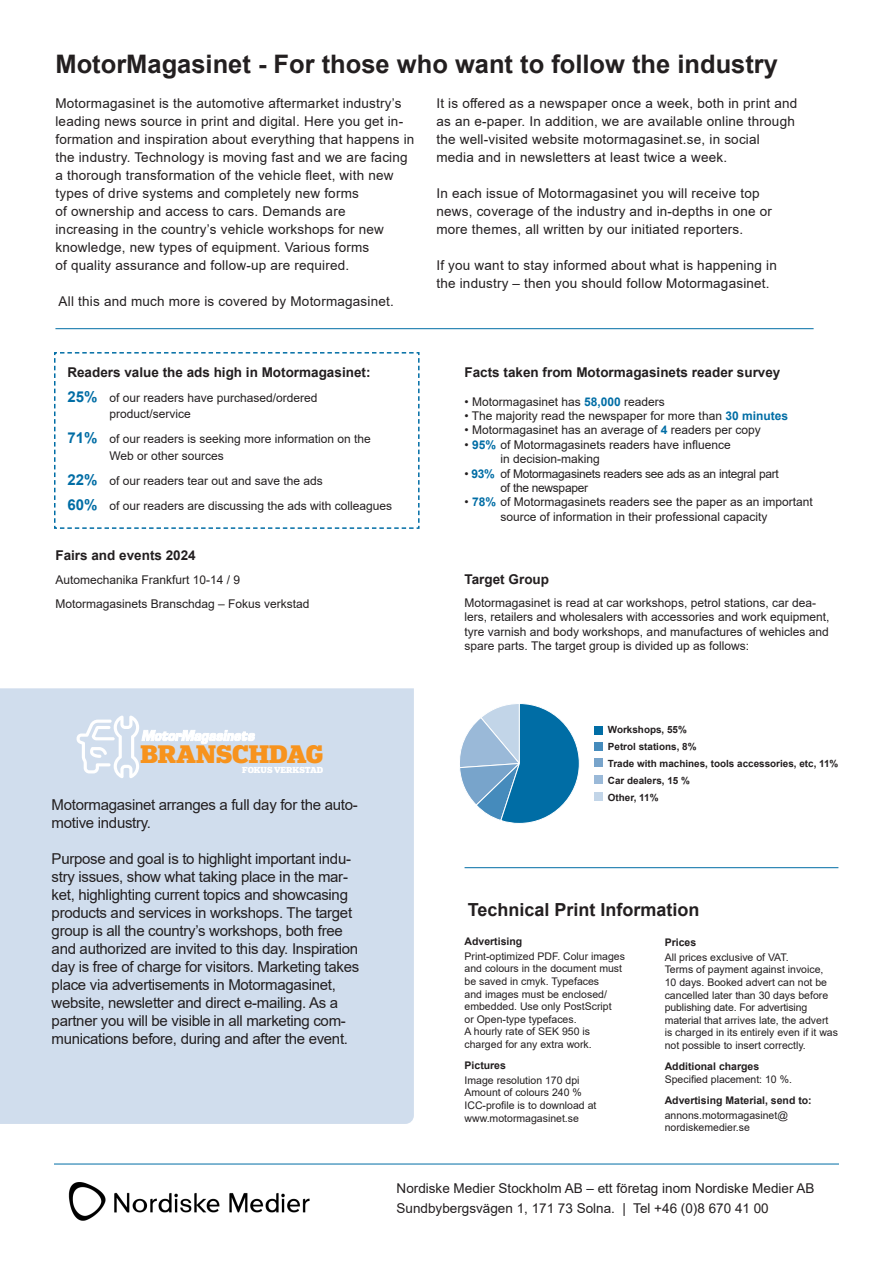
<style>
.page{position:relative;width:893px;height:1263px;background:#fff}
.page>*{position:absolute;margin:0;border:0;box-sizing:border-box;transform-origin:0 0}
.bröd{font:700 25.5px "Arial";color:#231f20}
.t1{font:900 24px "Popular";color:#f7931d}
.rubbe{font:700 18px "Arial";color:#231f20}
.bröd-2{font:15px/18px "Arial";letter-spacing:-.02em;color:#231f20}
.bröd-3{font:13.5px/18px "Arial";letter-spacing:.015em;color:#231f20}
.bröd-4{font:700 13.5px "Arial";color:#231f20}
.bröd-5{font:12px/14.4px "Arial";color:#231f20}
.bröd-6{font:12px/14.4px "Arial";letter-spacing:-.025em;color:#231f20}
.bröd-7{font:10.5px/12.6px "Arial";color:#231f20}
.underrubbe{font:700 10.5px "Arial";color:#231f20}
.underrubbe-2{font:10.5px/12.6px "Arial";color:#231f20}
.bröd-8{font:700 10.5px "Arial";color:#231f20}
.bröd-9{font:700 9.9px "Arial";color:#231f20}
.t2{font:900 8.25px "Popular";letter-spacing:-.005em;color:#fff}
.s1{font-weight:700;font-size:15px;color:#006da5}
.s2{font-weight:700;color:#006da5}
</style>
<div class="page">
<div style="left:0;top:688px;width:414px;height:436px;background:#d0dded"></div>
<hr style="left:54px;top:1164px;width:785px;height:1px;background:#006da5">
<hr style="left:55px;top:328px;width:759px;height:1px;background:#006da5">
<hr style="left:465px;top:867px;width:373px;height:1px;background:#006da5">
<svg style="left:460px;top:703px;width:120px;height:121px"></svg>
<img style="left:68px;top:1182px;width:242px;height:39px">
<svg style="left:77px;top:715px;width:178px;height:63px"></svg>
<div style="left:594px;top:726px;width:8px;height:9px;background:#006da5"></div>
<div style="left:594px;top:793px;width:8px;height:8px;background:#c2d5e8"></div>
<div style="left:594px;top:775px;width:8px;height:9px;background:#9ab9d8"></div>
<div style="left:594px;top:759px;width:8px;height:8px;background:#78a4cb"></div>
<div style="left:594px;top:742px;width:8px;height:8px;background:#458bbc"></div>
<svg style="left:54px;top:352px;width:366px;height:177px"></svg>
<p class="bröd" style="left:55px;top:46px;width:724px">MotorMagasinet - For those who want to follow the industry</p>
<p class="bröd-3" style="left:55px;top:94px;width:360px">Motormagasinet is the automotive aftermarket industry’s leading news source in print and digital. Here you get in&shy;formation and inspiration about everything that happens in the industry. Technology is moving fast and we are facing a thorough transformation of the vehicle fleet, with new types of drive systems and completely new forms</p>
<p class="bröd-3" style="left:55px;top:202px;width:292px">of ownership and access to cars. Demands are</p>
<p class="bröd-3" style="left:55px;top:220px;width:330px">increasing in the country’s vehicle workshops for new knowledge, new types of equipment. Various forms</p>
<p class="bröd-3" style="left:55px;top:256px;width:295px">of quality assurance and follow-up are required.</p>
<p class="bröd-3" style="left:59px;top:292px;width:337px">All this and much more is covered by Motormagasinet.</p>
<p class="bröd-3" style="left:436px;top:94px;width:362px">It is offered as a newspaper once a week, both in print and as an e-paper. In addition, we are available online through the well-visited website motormagasinet.se, in social</p>
<p class="bröd-3" style="left:436px;top:148px;width:292px">media and in newsletters at least twice a week.</p>
<p class="bröd-3" style="left:436px;top:184px;width:337px">In each issue of Motormagasinet you will receive top news, coverage of the industry and in-depths in one or more themes, all written by our initiated reporters.</p>
<p class="bröd-3" style="left:436px;top:256px;width:342px">If you want to stay informed about what is happening in the industry – then you should follow Motormagasinet.</p>
<p class="bröd-4" style="left:67px;top:362px;width:305px">Readers value the ads high in Motormagasinet:</p>
<p class="bröd-5" style="left:109px;top:389px;width:210px;line-height:16.5px;text-indent:-42px"><span class="s1">25%</span> of our readers have purchased/ordered product/service</p>
<p class="bröd-5" style="left:109px;top:431px;width:263px;line-height:16.5px;text-indent:-42px"><span class="s1">71%</span> of our readers is seeking more information on the<br>Web or other sources</p>
<p class="bröd-5" style="left:67px;top:473px;width:257px"><span class="s1">22%</span> of our readers tear out and save the ads</p>
<p class="bröd-5" style="left:67px;top:498px;width:326px"><span class="s1">60%</span> of our readers are discussing the ads with colleagues</p>
<p class="bröd-4" style="left:55px;top:546px;width:142px">Fairs and events 2024</p>
<p class="bröd-5" style="left:55px;top:572px;width:186px">Automechanika Frankfurt 10-14 / 9</p>
<p class="bröd-5" style="left:55px;top:596px;width:256px">Motormagasinets Branschdag – Fokus verkstad</p>
<p class="bröd-4" style="left:465px;top:363px;width:317px">Facts taken from Motormagasinets reader survey</p>
<p class="bröd-5" style="left:465px;top:394px;width:202px">• Motormagasinet has <span class="s2">58,000</span> readers</p>
<p class="bröd-5" style="left:465px;top:408px;width:325px">• The majority read the newspaper for more than <span class="s2">30 minutes</span></p>
<p class="bröd-5" style="left:465px;top:423px;width:298px">• Motormagasinet has an average of <span class="s2">4</span> readers per copy</p>
<p class="bröd-5" style="left:501px;top:437px;width:232px;text-indent:-36px">• <span class="s2">95%</span> of Motormagasinets readers have influence in decision-making</p>
<p class="bröd-6" style="left:501px;top:466px;width:280px;text-indent:-36px">• <span class="s2">93%</span> of Motormagasinets readers see ads as an integral part of the newspaper</p>
<p class="bröd-5" style="left:501px;top:495px;width:314px;text-indent:-36px">• <span class="s2">78%</span> of Motormagasinets readers see the paper as an important source of information in their professional capacity</p>
<p class="bröd-4" style="left:465px;top:569px;width:86px">Target Group</p>
<p class="bröd-5" style="left:465px;top:595px;width:366px">Motormagasinet is read at car workshops, petrol stations, car dea&shy;lers, retailers and wholesalers with accessories and work equipment, tyre varnish and body workshops, and manufactures of wehicles and spare parts. The target group is divided up as follows:</p>
<p class="t1" style="left:140px;top:738px;width:184px">BRANSCHDAG</p>
<p class="t2" style="left:242px;top:764px;width:83px">FOKUS VERKSTAD</p>
<p class="bröd-2" style="left:52px;top:795px;width:308px">Motormagasinet arranges a full day for the auto&shy;motive industry.</p>
<p class="bröd-2" style="left:52px;top:849px;width:309px">Purpose and goal is to highlight important indu&shy;stry issues, show what taking place in the mar&shy;ket, highlighting current topics and showcasing products and services in workshops. The target group is all the country’s workshops, both free and authorized are invited to this day. Inspiration day is free of charge for visitors. Marketing takes place via advertisements in Motormagasinet, website, newsletter and direct e-mailing. As a partner you will be visible in all marketing com&shy;munications before, during and after the event.</p>
<p class="bröd-9" style="left:608px;top:722px;width:81px">Workshops, 55%</p>
<p class="bröd-9" style="left:608px;top:739px;width:90px">Petrol stations, 8%</p>
<p class="bröd-9" style="left:608px;top:756px;width:232px">Trade with machines, tools accessories, etc, 11%</p>
<p class="bröd-9" style="left:608px;top:773px;width:83px">Car dealers, 15 %</p>
<p class="bröd-9" style="left:608px;top:790px;width:52px">Other, 11%</p>
<p class="rubbe" style="left:468px;top:897px;width:233px">Technical Print Information</p>
<p class="underrubbe" style="left:665px;top:935px;width:33px">Prices</p>
<p class="bröd-7" style="left:665px;top:951px;width:175px">All prices exclusive of VAT.<br>Terms of payment against invoice,<br>10 days. Booked advert can not be cancelled later than 30 days before publishing date. For advertising material that arrives late, the advert is charged in its entirely even if it was not possible to insert correctly.</p>
<p class="bröd-8" style="left:665px;top:1059px;width:96px">Additional charges</p>
<p class="bröd-7" style="left:665px;top:1073px;width:129px">Specified placement: 10 %.</p>
<p class="underrubbe" style="left:665px;top:1093px;width:149px">Advertising Material, send to:</p>
<p class="underrubbe-2" style="left:665px;top:1108px;width:125px">annons.motormagasinet@ nordiskemedier.se</p>
<p class="underrubbe" style="left:465px;top:934px;width:59px">Advertising</p>
<p class="bröd-7" style="left:465px;top:950px;width:162px">Print-optimized PDF. Colur images and colours in the document must be saved in cmyk. Typefaces<br>and images must be enclosed/ embedded. Use only PostScript<br>or Open-type typefaces.<br>A hourly rate of SEK 950 is charged for any extra work.</p>
<p class="underrubbe" style="left:465px;top:1058px;width:43px">Pictures</p>
<p class="bröd-7" style="left:465px;top:1074px;width:116px">Image resolution 170 dpi</p>
<p class="bröd-7" style="left:465px;top:1086px;width:119px">Amount of colours 240 %</p>
<p class="bröd-7" style="left:465px;top:1099px;width:133px">ICC-profile is to download at</p>
<p class="bröd-7" style="left:465px;top:1111px;width:116px">www.motormagasinet.se</p>
<p class="bröd-3" style="left:397px;top:1179px;width:419px">Nordiske Medier Stockholm AB – ett företag inom Nordiske Medier AB</p>
<p class="bröd-3" style="left:397px;top:1199px;width:374px">Sundbybergsvägen 1, 171 73 Solna. | Tel +46 (0)8 670 41 00</p>
</div>
